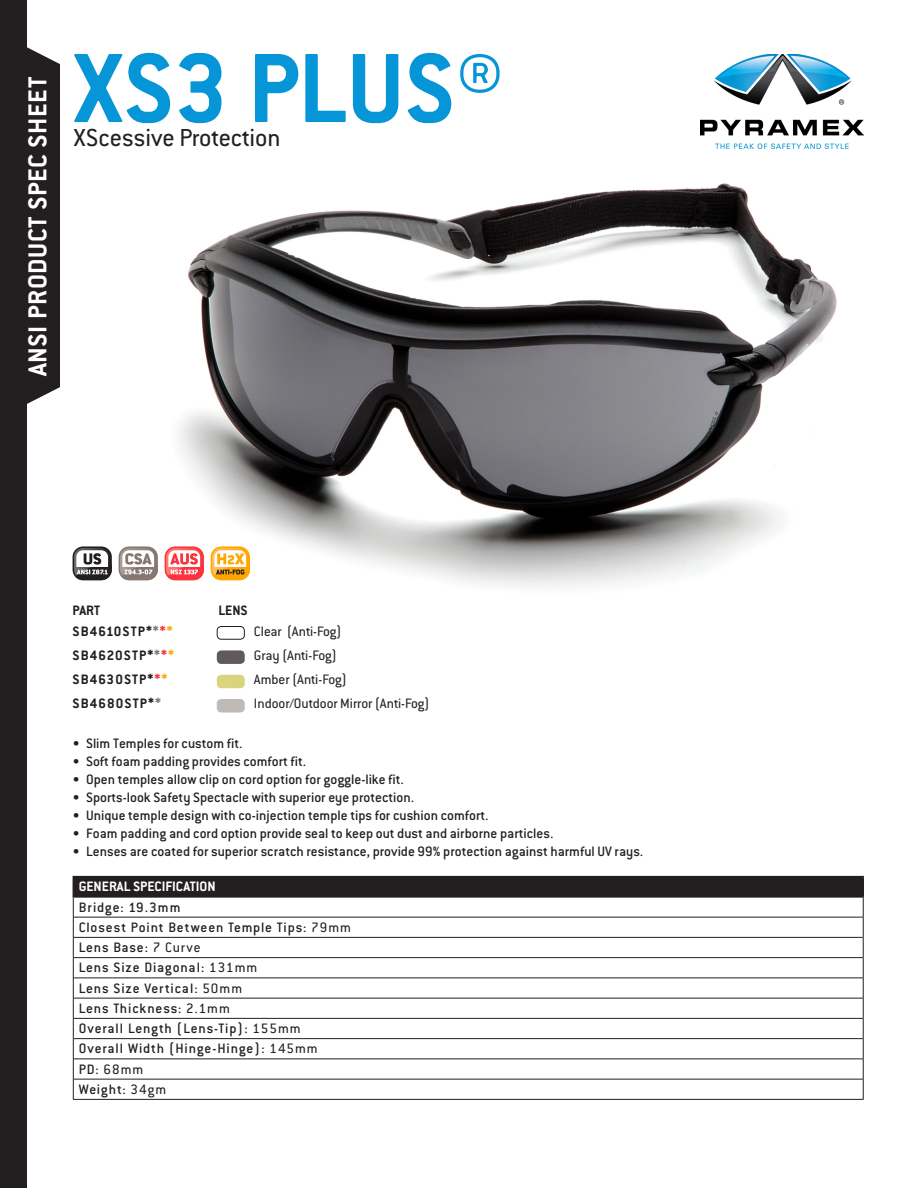
<style>
.page{position:relative;width:918px;height:1188px;background:#fff}
.page>*{position:absolute;margin:0;border:0;box-sizing:border-box;transform-origin:0 0}
.t1{font:700 108px "Conduit ITC Std";color:#0696d7}
.t2{font:700 28.5px "Conduit ITC Std";letter-spacing:.02em;color:#fff}
.t3{font:27px "Conduit ITC Std";color:#231f20}
.t4{font:500 15px "Conduit ITC Std";color:#231f20}
.t5{font:500 15px "Conduit ITC Std";letter-spacing:.055em;color:#231f20}
.t6{font:15px "Conduit ITC Std";color:#231f20}
.t7{font:700 15px "Conduit ITC Std";letter-spacing:.07em;color:#231f20}
.t8{font:500 15px "Conduit ITC Std";letter-spacing:.05em;color:#231f20}
.t9{font:700 15px "Conduit ITC Std";color:#fff}
.t10{font:500 15px "Conduit ITC Std";letter-spacing:.065em;color:#231f20}
.s1{color:#867770}
.s2{color:#fb333e}
.s3{color:#ffa700}
.s4{font-weight:400}
.s5{font-weight:500}
</style>
<div class="page">
<img style="left:700px;top:54px;width:164px;height:95px">
<div style="left:0;top:0;width:26px;height:1188px;background:#231f20"></div>
<svg style="left:26px;top:37px;width:34px;height:378px;background:#383435"></svg>
<div style="left:217px;top:626px;width:28px;height:14px;border:1px solid #231f20;border-radius:4px"></div>
<img style="left:217px;top:650px;width:28px;height:14px">
<img style="left:217px;top:675px;width:28px;height:13px">
<img style="left:217px;top:699px;width:28px;height:14px">
<img style="left:173px;top:183px;width:664px;height:404px">
<div style="left:165px;top:546px;width:39px;height:34px;background:#fb333e;border-radius:11px"></div>
<svg style="left:165px;top:548px;width:39px;height:32px"></svg>
<div style="left:119px;top:546px;width:39px;height:34px;background:#867770;border-radius:11px"></div>
<svg style="left:119px;top:548px;width:39px;height:32px"></svg>
<div style="left:73px;top:546px;width:39px;height:34px;background:#231f20;border-radius:11px"></div>
<svg style="left:73px;top:548px;width:39px;height:32px"></svg>
<div style="left:211px;top:546px;width:39px;height:34px;background:#ffa700;border-radius:11px"></div>
<svg style="left:211px;top:548px;width:39px;height:32px"></svg>
<div style="left:73px;top:877px;width:790px;height:20px;background:#231f20"></div>
<hr style="left:73px;top:876px;width:791px;height:1px;background:#231f20">
<hr style="left:73px;top:896px;width:791px;height:2px;background:#231f20">
<svg style="left:73px;top:897px;width:1px;height:202px"></svg>
<svg style="left:862px;top:877px;width:2px;height:222px"></svg>
<hr style="left:74px;top:917px;width:789px;height:1px;background:#231f20">
<hr style="left:74px;top:937px;width:789px;height:1px;background:#231f20">
<hr style="left:74px;top:957px;width:789px;height:1px;background:#231f20">
<hr style="left:74px;top:978px;width:789px;height:1px;background:#231f20">
<hr style="left:74px;top:998px;width:789px;height:1px;background:#231f20">
<hr style="left:74px;top:1018px;width:789px;height:1px;background:#231f20">
<hr style="left:74px;top:1038px;width:789px;height:1px;background:#231f20">
<hr style="left:74px;top:1059px;width:789px;height:1px;background:#231f20">
<hr style="left:74px;top:1079px;width:789px;height:1px;background:#231f20">
<hr style="left:73px;top:1099px;width:791px;height:1px;background:#231f20">
<p class="t2" style="left:20px;top:376px;width:301px;rotate:-90deg">ANSI PRODUCT SPEC SHEET</p>
<p class="t1" style="left:74px;top:23px;width:433px">XS3 PLUS®</p>
<p class="t3" style="left:74px;top:121px;width:209px">XScessive Protection</p>
<p class="t7" style="left:73px;top:602px;width:29px">PART</p>
<p class="t7" style="left:218px;top:602px;width:31px">LENS</p>
<p class="t7" style="left:73px;top:622px;width:102px">SB4610STP*<span class="s1">*</span><span class="s2">*</span><span class="s3">*</span></p>
<p class="t6" style="left:254px;top:622px;width:89px">Clear (Anti-Fog)</p>
<p class="t7" style="left:73px;top:646px;width:103px">SB4620STP*<span class="s1">*</span><span class="s2">*</span><span class="s3">*</span></p>
<p class="t6" style="left:254px;top:646px;width:84px">Gray (Anti-Fog)</p>
<p class="t7" style="left:73px;top:670px;width:96px">SB4630STP*<span class="s2">*</span><span class="s3">*</span></p>
<p class="t6" style="left:254px;top:670px;width:94px">Amber (Anti-Fog)</p>
<p class="t7" style="left:73px;top:695px;width:90px">SB4680STP*<span class="s1">*</span></p>
<p class="t6" style="left:254px;top:695px;width:177px">Indoor/Outdoor Mirror (Anti-Fog)</p>
<p class="t4" style="left:73px;top:734px;width:171px">• Slim Temples for custom fit.</p>
<p class="t4" style="left:73px;top:752px;width:235px">• Soft foam padding provides comfort fit.</p>
<p class="t4" style="left:73px;top:770px;width:333px">• Open temples allow clip on cord option for goggle-like fit.</p>
<p class="t4" style="left:73px;top:788px;width:343px">• Sports-look Safety Spectacle with superior eye protection.</p>
<p class="t4" style="left:73px;top:806px;width:418px">• Unique temple design with co-injection temple tips for cushion comfort.</p>
<p class="t4" style="left:73px;top:824px;width:482px">• Foam padding and cord option provide seal to keep out dust and airborne particles.</p>
<p class="t4" style="left:73px;top:842px;width:572px">• Lenses are coated for superior scratch resistance, provide 99% protection against harmful UV rays.</p>
<p class="t9" style="left:79px;top:878px;width:138px">GENERAL SPECIFICATION</p>
<p class="t10" style="left:79px;top:898px;width:103px">Bridge: 19.3mm</p>
<p class="t5" style="left:79px;top:918px;width:274px">Closest Point Between Temple Tips: <span class="s4">79mm</span></p>
<p class="t8" style="left:79px;top:938px;width:123px">Lens Base: <span class="s4">7 Curve</span></p>
<p class="t5" style="left:79px;top:959px;width:180px">Lens Size Diagonal: <span class="s4">131mm</span></p>
<p class="t5" style="left:79px;top:979px;width:165px">Lens Size Vertical: <span class="s4">50mm</span></p>
<p class="t5" style="left:79px;top:999px;width:153px">Lens Thickness: <span class="s4">2.1mm</span></p>
<p class="t8" style="left:79px;top:1019px;width:223px">Overall Length (Lens-Tip): <span class="s4">155mm</span></p>
<p class="t5" style="left:79px;top:1040px;width:240px">Overall Width (Hinge-Hinge): <span class="s4">145mm</span></p>
<p class="t6" style="left:79px;top:1060px;width:66px"><span class="s5">PD:</span> 68mm</p>
<p class="t4" style="left:79px;top:1080px;width:89px">Weight: <span class="s4">34gm</span></p>
</div>
